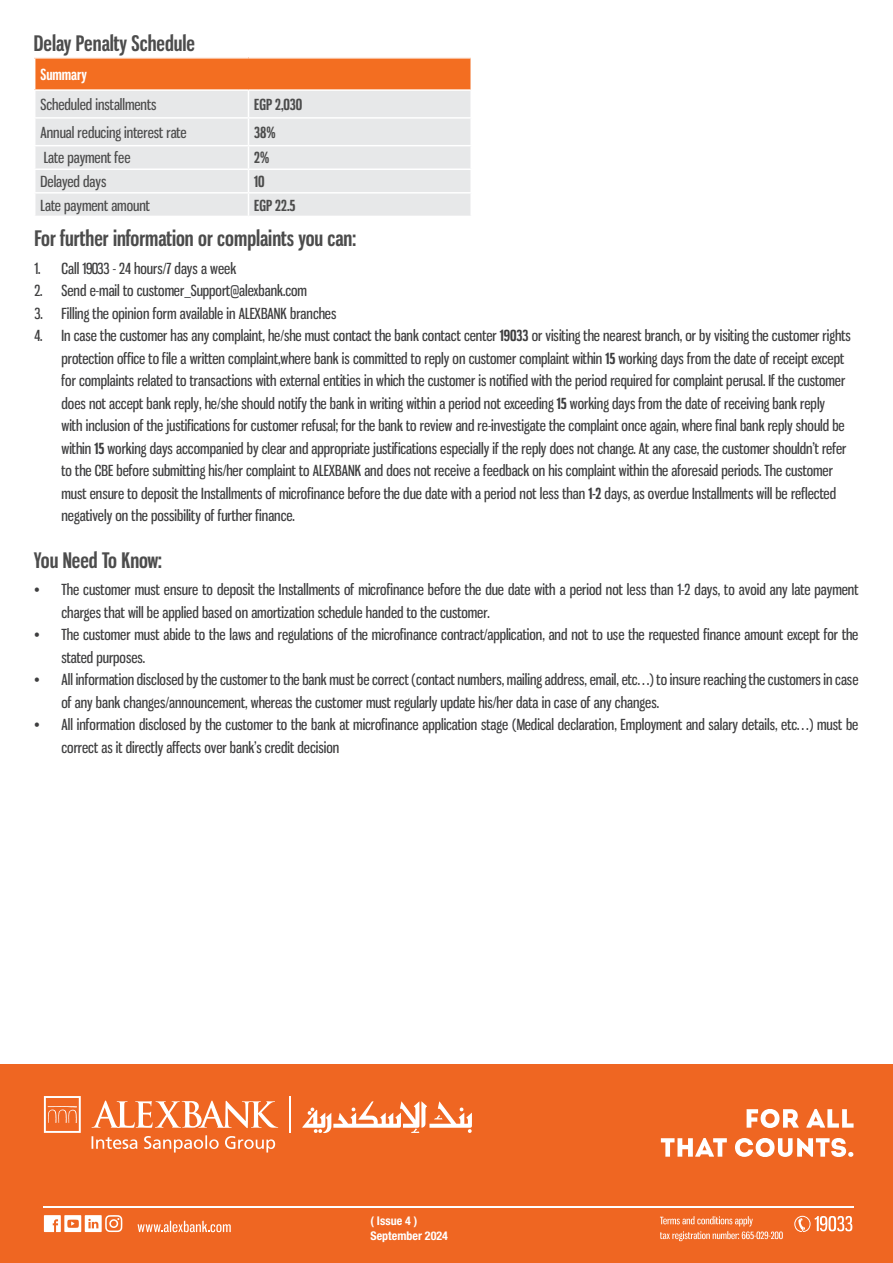
<style>
.page{position:relative;width:893px;height:1263px;background:#fff}
.page>*{position:absolute;margin:0;border:0;box-sizing:border-box;transform-origin:0 0}
.t1{font:700 21px "Gnuolane Rg";color:#4c4c4c}
.t2{font:15px/22.5px "Gnuolane";color:#3e3e3f}
.t3{font:15px "Gnuolane";color:#4c4c4c}
.t4{font:700 15px "Gnuolane Rg";color:#4c4c4c}
.t5{font:700 15px "Gnuolane Rg";color:#fff}
.t6{font:700 condensed 12px/14.4px "Helvetica Neue LT Pro";color:#fff}
.s1{font-family:"Gnuolane Rg";font-weight:700}
</style>
<div class="page">
<div style="left:0;top:1064px;width:893px;height:199px;background:#ef6622"></div>
<hr style="left:43px;top:1206px;width:811px;height:1px;background:#fff">
<svg style="left:44px;top:1215px;width:78px;height:17px"></svg>
<hr style="left:289px;top:1096px;width:2px;height:37px;background:#fff">
<svg style="left:302px;top:1101px;width:170px;height:32px"></svg>
<svg style="left:92px;top:1100px;width:186px;height:28px"></svg>
<svg style="left:44px;top:1096px;width:37px;height:37px"></svg>
<svg style="left:92px;top:1135px;width:183px;height:17px"></svg>
<svg style="left:138px;top:1221px;width:93px;height:11px"></svg>
<svg style="left:794px;top:1216px;width:58px;height:16px"></svg>
<svg style="left:661px;top:1138px;width:66px;height:19px"></svg>
<svg style="left:735px;top:1109px;width:118px;height:48px"></svg>
<svg style="left:660px;top:1216px;width:123px;height:25px"></svg>
<div style="left:35px;top:58px;width:436px;height:32px;background:#f36e21"></div>
<hr style="left:34px;top:89px;width:214px;height:2px;background:#fff">
<hr style="left:470px;top:59px;width:2px;height:30px;background:#fff">
<hr style="left:248px;top:89px;width:224px;height:2px;background:#fff">
<div style="left:35px;top:91px;width:436px;height:125px;background:#e7e8e9"></div>
<hr style="left:470px;top:146px;width:2px;height:22px;background:#fff">
<hr style="left:470px;top:170px;width:2px;height:22px;background:#fff">
<hr style="left:470px;top:194px;width:2px;height:22px;background:#fff">
<hr style="left:34px;top:117px;width:214px;height:2px;background:#fff">
<hr style="left:248px;top:117px;width:224px;height:2px;background:#fff">
<hr style="left:34px;top:145px;width:214px;height:1px;background:#fff">
<hr style="left:248px;top:145px;width:224px;height:1px;background:#fff">
<hr style="left:34px;top:168px;width:214px;height:2px;background:#fff">
<hr style="left:34px;top:192px;width:214px;height:2px;background:#fff">
<hr style="left:248px;top:168px;width:224px;height:2px;background:#fff">
<hr style="left:248px;top:192px;width:224px;height:2px;background:#fff">
<hr style="left:34px;top:57px;width:214px;height:2px;background:#fff">
<hr style="left:248px;top:57px;width:224px;height:2px;background:#fff">
<p class="t1" style="left:34px;top:31px;width:162px">Delay Penalty Schedule</p>
<p class="t5" style="left:40px;top:65px;width:48px">Summary</p>
<p class="t3" style="left:40px;top:94px;width:118px">Scheduled installments</p>
<p class="t4" style="left:254px;top:95px;width:50px">EGP 2,030</p>
<p class="t3" style="left:40px;top:122px;width:148px">Annual reducing interest rate</p>
<p class="t4" style="left:254px;top:123px;width:23px">38%</p>
<p class="t3" style="left:44px;top:147px;width:88px">Late payment fee</p>
<p class="t4" style="left:254px;top:149px;width:17px">2%</p>
<p class="t3" style="left:40px;top:171px;width:67px">Delayed days</p>
<p class="t4" style="left:254px;top:172px;width:12px">10</p>
<p class="t3" style="left:40px;top:194px;width:111px">Late payment amount</p>
<p class="t4" style="left:254px;top:196px;width:43px">EGP 22.5</p>
<p class="t1" style="left:34px;top:225px;width:323px">For further information or complaints you can:</p>
<p class="t2" style="left:34px;top:256px;width:203px">1. Call 19033 - 24 hours/7 days a week</p>
<p class="t2" style="left:34px;top:279px;width:274px">2. Send e-mail to customer_Support@alexbank.com</p>
<p class="t2" style="left:34px;top:301px;width:303px">3. Filling the opinion form available in ALEXBANK branches</p>
<p class="t2" style="left:62px;top:324px;width:791px;text-indent:-27px">4. In case the customer has any complaint, he/she must contact the bank contact center <span class="s1">19033</span> or visiting the nearest branch, or by visiting the customer rights protection office to file a written complaint,where bank is committed to reply on customer complaint within <span class="s1">15</span> working days from the date of receipt except for complaints related to transactions with external entities in which the customer is notified with the period required for complaint perusal. If the customer does not accept bank reply, he/she should notify the bank in writing within a period not exceeding <span class="s1">15</span> working days from the date of receiving bank reply<br>with inclusion of the justifications for customer refusal; for the bank to review and re-investigate the complaint once again, where final bank reply should be within <span class="s1">15</span> working days accompanied by clear and appropriate justifications especially if the reply does not change. At any case, the customer shouldn’t refer to the CBE before submitting his/her complaint to ALEXBANK and does not receive a feedback on his complaint within the aforesaid periods. The customer must ensure to deposit the Installments of microfinance before the due date with a period not less than <span class="s1">1-2</span> days, as overdue Installments will be reflected negatively on the possibility of further finance.</p>
<p class="t1" style="left:34px;top:548px;width:129px">You Need To Know:</p>
<p class="t2" style="left:62px;top:577px;width:798px;text-indent:-27px">• The customer must ensure to deposit the Installments of microfinance before the due date with a period not less than 1-2 days, to avoid any late payment charges that will be applied based on amortization schedule handed to the customer.</p>
<p class="t2" style="left:62px;top:622px;width:798px;text-indent:-27px">• The customer must abide to the laws and regulations of the microfinance contract/application, and not to use the requested finance amount except for the stated purposes.</p>
<p class="t2" style="left:62px;top:667px;width:798px;text-indent:-27px">• All information disclosed by the customer to the bank must be correct (contact numbers, mailing address, email, etc…) to insure reaching the customers in case of any bank changes/announcement, whereas the customer must regularly update his/her data in case of any changes.</p>
<p class="t2" style="left:62px;top:712px;width:798px;text-indent:-27px">• All information disclosed by the customer to the bank at microfinance application stage (Medical declaration, Employment and salary details, etc…) must be correct as it directly affects over bank’s credit decision</p>
<p class="t6" style="left:370px;top:1213px;width:79px">( Issue 4 )<br>September 2024</p>
</div>
